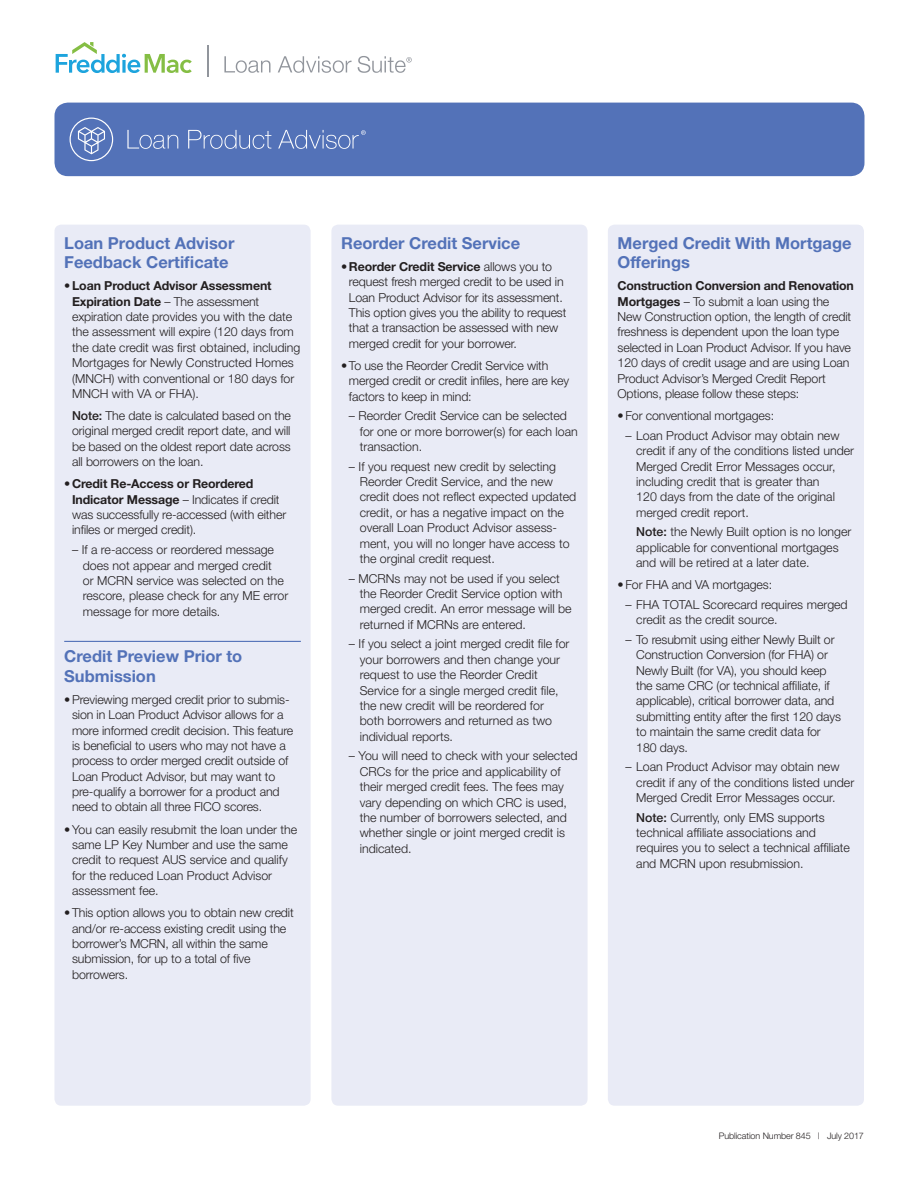
<style>
.page{position:relative;width:918px;height:1188px;background:#fff}
.page>*{position:absolute;margin:0;border:0;box-sizing:border-box;transform-origin:0 0}
.t1{font:700 16.5px/19.5px "Helvetica Neue";color:#5372b8}
.t2{font:300 12.3px/15.3px "Helvetica Neue";color:#231f20}
.t3{font:300 9px "Helvetica Neue";letter-spacing:-.01em;color:#231f20}
.s1{font-weight:700}
.s2{font-weight:500}
</style>
<div class="page">
<hr style="left:208px;top:45px;width:1px;height:32px;background:#91959c">
<svg style="left:224px;top:56px;width:46px;height:17px"></svg>
<svg style="left:278px;top:56px;width:74px;height:17px"></svg>
<svg style="left:56px;top:42px;width:136px;height:31px"></svg>
<svg style="left:358px;top:56px;width:54px;height:17px"></svg>
<div style="left:55px;top:103px;width:810px;height:73px;background:#5372b8;border-radius:14px"></div>
<svg style="left:70px;top:118px;width:43px;height:43px"></svg>
<svg style="left:127px;top:130px;width:51px;height:19px"></svg>
<svg style="left:188px;top:130px;width:83px;height:19px"></svg>
<svg style="left:278px;top:130px;width:88px;height:19px"></svg>
<div style="left:55px;top:225px;width:256px;height:881px;background:#e9ebf6;border-radius:7px"></div>
<hr style="left:64px;top:641px;width:237px;height:1px;background:#5372b8">
<div style="left:608px;top:225px;width:256px;height:881px;background:#e9ebf6;border-radius:7px"></div>
<div style="left:331px;top:225px;width:257px;height:881px;background:#e9ebf6;border-radius:7px"></div>
<h1 class="t1" style="left:64px;top:233px;width:172px">Loan Product Advisor<br>Feedback Certificate</h1>
<p class="t2" style="left:72px;top:278px;width:230px;text-indent:-8px">•<span class="s1">Loan Product Advisor Assessment Expiration Date</span> – The assessment expiration date provides you with the date the assessment will expire (120 days from the date credit was first obtained, including Mortgages for Newly Constructed Homes (MNCH) with conventional or 180 days for MNCH with VA or FHA).</p>
<p class="t2" style="left:72px;top:408px;width:221px;text-align:justify"><span class="s2">Note:</span> The date is calculated based on the original merged credit report date, and will be based on the oldest report date across all borrowers on the loan.</p>
<p class="t2" style="left:72px;top:476px;width:216px;text-indent:-8px">•<span class="s1">Credit Re-Access or Reordered Indicator Message</span> – Indicates if credit was successfully re-accessed (with either infiles or merged credit).</p>
<p class="t2" style="left:83px;top:542px;width:207px;text-indent:-11px">– If a re-access or reordered message does not appear and merged credit<br>or MCRN service was selected on the rescore, please check for any ME error message for more details.</p>
<h1 class="t1" style="left:64px;top:646px;width:180px">Credit Preview Prior to<br>Submission</h1>
<p class="t2" style="left:72px;top:692px;width:223px;text-indent:-8px">•Previewing merged credit prior to submis&shy;sion in Loan Product Advisor allows for a more informed credit decision. This feature is beneficial to users who may not have a process to order merged credit outside of Loan Product Advisor, but may want to pre-qualify a borrower for a product and need to obtain all three FICO scores.</p>
<p class="t2" style="left:72px;top:821px;width:227px;text-indent:-8px">•You can easily resubmit the loan under the same LP Key Number and use the same credit to request AUS service and qualify for the reduced Loan Product Advisor assessment fee.</p>
<p class="t2" style="left:72px;top:905px;width:223px;text-indent:-8px">•This option allows you to obtain new credit and/or re-access existing credit using the borrower’s MCRN, all within the same submission, for up to a total of five borrowers.</p>
<h1 class="t1" style="left:341px;top:233px;width:181px">Reorder Credit Service</h1>
<p class="t2" style="left:349px;top:259px;width:219px;text-indent:-8px">•<span class="s1">Reorder Credit Service</span> allows you to request fresh merged credit to be used in Loan Product Advisor for its assessment.<br>This option gives you the ability to request that a transaction be assessed with new merged credit for your borrower.</p>
<p class="t2" style="left:349px;top:358px;width:222px;text-indent:-8px">•To use the Reorder Credit Service with merged credit or credit infiles, here are key factors to keep in mind:</p>
<p class="t2" style="left:360px;top:408px;width:220px;text-indent:-11px">– Reorder Credit Service can be selected for one or more borrower(s) for each loan transaction.</p>
<p class="t2" style="left:360px;top:458px;width:218px;text-indent:-11px">– If you request new credit by selecting Reorder Credit Service, and the new credit does not reflect expected updated credit, or has a negative impact on the overall Loan Product Advisor assess&shy;ment, you will no longer have access to the orginal credit request.</p>
<p class="t2" style="left:360px;top:570px;width:213px;text-indent:-11px">– MCRNs may not be used if you select the Reorder Credit Service option with merged credit. An error message will be returned if MCRNs are entered.</p>
<p class="t2" style="left:360px;top:636px;width:211px;text-indent:-11px">– If you select a joint merged credit file for your borrowers and then change your request to use the Reorder Credit Service for a single merged credit file, the new credit will be reordered for both borrowers and returned as two individual reports.</p>
<p class="t2" style="left:360px;top:748px;width:219px;text-indent:-11px">– You will need to check with your selected CRCs for the price and applicability of their merged credit fees. The fees may vary depending on which CRC is used, the number of borrowers selected, and whether single or joint merged credit is indicated.</p>
<h1 class="t1" style="left:618px;top:233px;width:236px">Merged Credit With Mortgage<br>Offerings</h1>
<p class="t2" style="left:618px;top:278px;width:238px"><span class="s1">Construction Conversion and Renovation Mortgages</span> – To submit a loan using the New Construction option, the length of credit freshness is dependent upon the loan type selected in Loan Product Advisor. If you have 120 days of credit usage and are using Loan Product Advisor’s Merged Credit Report Options, please follow these steps:</p>
<p class="t2" style="left:618px;top:408px;width:158px">•For conventional mortgages:</p>
<p class="t2" style="left:636px;top:428px;width:219px;text-indent:-11px">– Loan Product Advisor may obtain new credit if any of the conditions listed under Merged Credit Error Messages occur, including credit that is greater than<br>120 days from the date of the original merged credit report.</p>
<p class="t2" style="left:636px;top:524px;width:217px"><span class="s2">Note:</span> the Newly Built option is no longer applicable for conventional mortgages and will be retired at a later date.</p>
<p class="t2" style="left:618px;top:577px;width:156px">•For FHA and VA mortgages:</p>
<p class="t2" style="left:636px;top:597px;width:213px;text-indent:-11px">– FHA TOTAL Scorecard requires merged credit as the credit source.</p>
<p class="t2" style="left:636px;top:632px;width:206px;text-indent:-11px">– To resubmit using either Newly Built or Construction Conversion (for FHA) or Newly Built (for VA), you should keep the same CRC (or technical affiliate, if applicable), critical borrower data, and submitting entity after the first 120 days to maintain the same credit data for 180 days.</p>
<p class="t2" style="left:636px;top:759px;width:219px;text-indent:-11px">– Loan Product Advisor may obtain new credit if any of the conditions listed under<br>Merged Credit Error Messages occur.</p>
<p class="t2" style="left:636px;top:809px;width:215px"><span class="s2">Note:</span> Currently, only EMS supports technical affiliate associations and requires you to select a technical affiliate and MCRN upon resubmission.</p>
<p class="t3" style="left:719px;top:1130px;width:147px">Publication Number 845 | July 2017</p>
</div>
